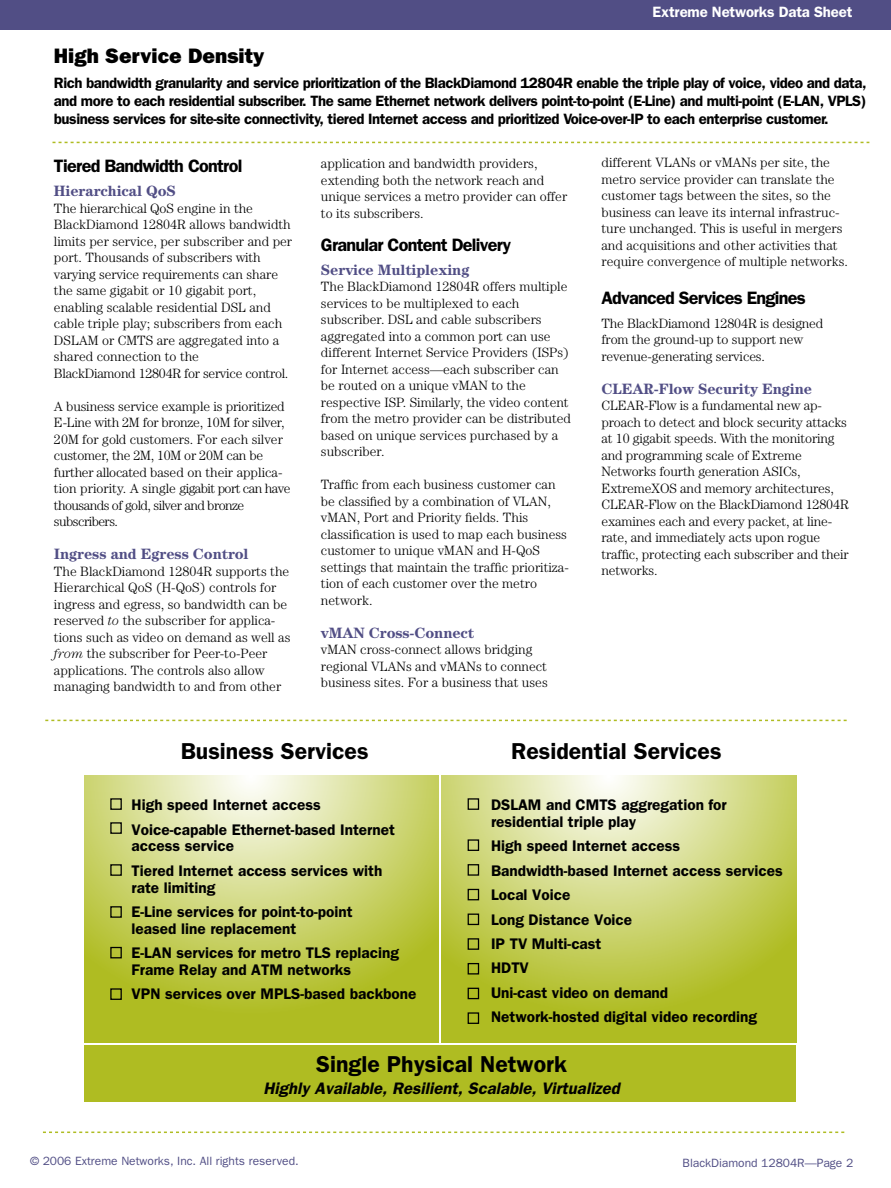
<style>
.page{position:relative;width:891px;height:1188px;background:#fff}
.page>*{position:absolute;margin:0;border:0;box-sizing:border-box;transform-origin:0 0}
.t1{font:600 23.1px "Franklin Gothic";color:#000}
.t2{font:800 21px "Franklin Gothic";color:#000}
.t3{font:600 18px "Franklin Gothic";letter-spacing:-.04em;color:#000}
.t4{font:italic 600 16.65px "Franklin Gothic";color:#000}
.t5{font:600 15.45px/24.5px "Franklin Gothic";color:#000}
.t6{font:600 15px/18px "Franklin Gothic";letter-spacing:-.03em;color:#000;text-align:justify}
.t7{font:700 15px "Century";letter-spacing:-.01em;color:#514e85}
.t8{font:600 15px "Franklin Gothic";letter-spacing:-.01em;color:#fff}
.t9{font:300 13.5px/16.5px "Century";color:#000}
.t10{font:300 13.5px/16.5px "Century";letter-spacing:-.02em;color:#000}
.t11{font:12px "Franklin Gothic";color:#514e85}
.s1{font-style:italic}
</style>
<div class="page">
<div style="left:0;top:0;width:891px;height:29px;background:#514e85"></div>
<svg style="left:52px;top:142px;width:817px;height:1px"></svg>
<svg style="left:45px;top:720px;width:802px;height:1px"></svg>
<svg style="left:43px;top:1132px;width:801px;height:1px"></svg>
<div style="left:84px;top:1046px;width:712px;height:55px;background:#afbc22"></div>
<svg style="left:84px;top:775px;width:354px;height:268px;background:#c7d065"></svg>
<svg style="left:441px;top:775px;width:356px;height:268px;background:#c9d16a"></svg>
<svg style="left:110px;top:798px;width:370px;height:227px;background:#c6ce68"></svg>
<h2 class="t2" style="left:54px;top:43px;width:212px">High Service Density</h2>
<p class="t8" style="left:653px;top:3px;width:201px">Extreme Networks Data Sheet</p>
<p class="t6" style="left:54px;top:74px;width:814px">Rich bandwidth granularity and service prioritization of the BlackDiamond 12804R enable the triple play of voice, video and data, and more to each residential subscriber. The same Ethernet network delivers point-to-point (E-Line) and multi-point (E-LAN, VPLS) business services for site-site connectivity, tiered Internet access and prioritized Voice-over-IP to each enterprise customer.</p>
<h3 class="t3" style="left:54px;top:155px;width:190px">Tiered Bandwidth Control</h3>
<p class="t7" style="left:54px;top:182px;width:123px">Hierarchical QoS</p>
<p class="t9" style="left:54px;top:200px;width:240px">The hierarchical QoS engine in the BlackDiamond 12804R allows bandwidth limits per service, per subscriber and per port. Thousands of subscribers with varying service requirements can share the same gigabit or 10 gigabit port, enabling scalable residential DSL and cable triple play; subscribers from each DSLAM or CMTS are aggregated into a shared connection to the<br>BlackDiamond 12804R for service control.</p>
<p class="t10" style="left:54px;top:398px;width:238px">A business service example is prioritized E-Line with 2M for bronze, 10M for silver, 20M for gold customers. For each silver customer, the 2M, 10M or 20M can be further allocated based on their applica&shy;tion priority. A single gigabit port can have thousands of gold, silver and bronze subscribers.</p>
<p class="t7" style="left:54px;top:545px;width:196px">Ingress and Egress Control</p>
<p class="t9" style="left:54px;top:563px;width:238px">The BlackDiamond 12804R supports the Hierarchical QoS (H-QoS) controls for ingress and egress, so bandwidth can be reserved <span class="s1">to</span> the subscriber for applica&shy;tions such as video on demand as well as <span class="s1">from</span> the subscriber for Peer-to-Peer applications. The controls also allow managing bandwidth to and from other</p>
<p class="t9" style="left:321px;top:155px;width:248px">application and bandwidth providers, extending both the network reach and unique services a metro provider can offer to its subscribers.</p>
<h3 class="t3" style="left:321px;top:234px;width:192px">Granular Content Delivery</h3>
<p class="t7" style="left:321px;top:261px;width:150px">Service Multiplexing</p>
<p class="t9" style="left:321px;top:278px;width:252px">The BlackDiamond 12804R offers multiple services to be multiplexed to each subscriber. DSL and cable subscribers aggregated into a common port can use different Internet Service Providers (ISPs) for Internet access—each subscriber can be routed on a unique vMAN to the respective ISP. Similarly, the video content from the metro provider can be distributed based on unique services purchased by a subscriber.</p>
<p class="t9" style="left:321px;top:476px;width:249px">Traffic from each business customer can be classified by a combination of VLAN, vMAN, Port and Priority fields. This classification is used to map each business customer to unique vMAN and H-QoS settings that maintain the traffic prioritiza&shy;tion of each customer over the metro network.</p>
<p class="t7" style="left:321px;top:624px;width:155px">vMAN Cross-Connect</p>
<p class="t9" style="left:321px;top:641px;width:228px">vMAN cross-connect allows bridging regional VLANs and vMANs to connect business sites. For a business that uses</p>
<p class="t9" style="left:601px;top:154px;width:248px">different VLANs or vMANs per site, the metro service provider can translate the customer tags between the sites, so the business can leave its internal infrastruc&shy;ture unchanged. This is useful in mergers and acquisitions and other activities that require convergence of multiple networks.</p>
<h3 class="t3" style="left:601px;top:287px;width:206px">Advanced Services Engines</h3>
<p class="t9" style="left:601px;top:315px;width:223px">The BlackDiamond 12804R is designed from the ground-up to support new revenue-generating services.</p>
<p class="t7" style="left:601px;top:380px;width:212px">CLEAR-Flow Security Engine</p>
<p class="t9" style="left:601px;top:397px;width:249px">CLEAR-Flow is a fundamental new ap&shy;proach to detect and block security attacks at 10 gigabit speeds. With the monitoring and programming scale of Extreme Networks fourth generation ASICs, ExtremeXOS and memory architectures, CLEAR-Flow on the BlackDiamond 12804R examines each and every packet, at line&shy;rate, and immediately acts upon rogue traffic, protecting each subscriber and their networks.</p>
<h1 class="t1" style="left:181px;top:737px;width:189px">Business Services</h1>
<h1 class="t1" style="left:511px;top:737px;width:212px">Residential Services</h1>
<p class="t5" style="left:132px;top:792px;width:265px">High speed Internet access<br>Voice-capable Ethernet-based Internet</p>
<p class="t5" style="left:132px;top:833px;width:252px">access service<br>Tiered Internet access services with</p>
<p class="t5" style="left:132px;top:875px;width:222px">rate limiting<br>E-Line services for point-to-point</p>
<p class="t5" style="left:132px;top:916px;width:269px">leased line replacement<br>E-LAN services for metro TLS replacing</p>
<p class="t5" style="left:132px;top:957px;width:286px">Frame Relay and ATM networks<br>VPN services over MPLS-based backbone</p>
<p class="t5" style="left:491px;top:796px;width:237px;line-height:16.6px">DSLAM and CMTS aggregation for residential triple play</p>
<p class="t5" style="left:491px;top:833px;width:293px">High speed Internet access<br>Bandwidth-based Internet access services<br>Local Voice<br>Long Distance Voice<br>IP TV Multi-cast<br>HDTV<br>Uni-cast video on demand<br>Network-hosted digital video recording</p>
<h1 class="t1" style="left:316px;top:1051px;width:252px">Single Physical Network</h1>
<p class="t4" style="left:264px;top:1078px;width:358px">Highly Available, Resilient, Scalable, Virtualized</p>
<p class="t11" style="left:30px;top:1154px;width:270px">© 2006 Extreme Networks, Inc. All rights reserved.</p>
<p class="t11" style="left:683px;top:1156px;width:172px">BlackDiamond 12804R—Page 2</p>
</div>
